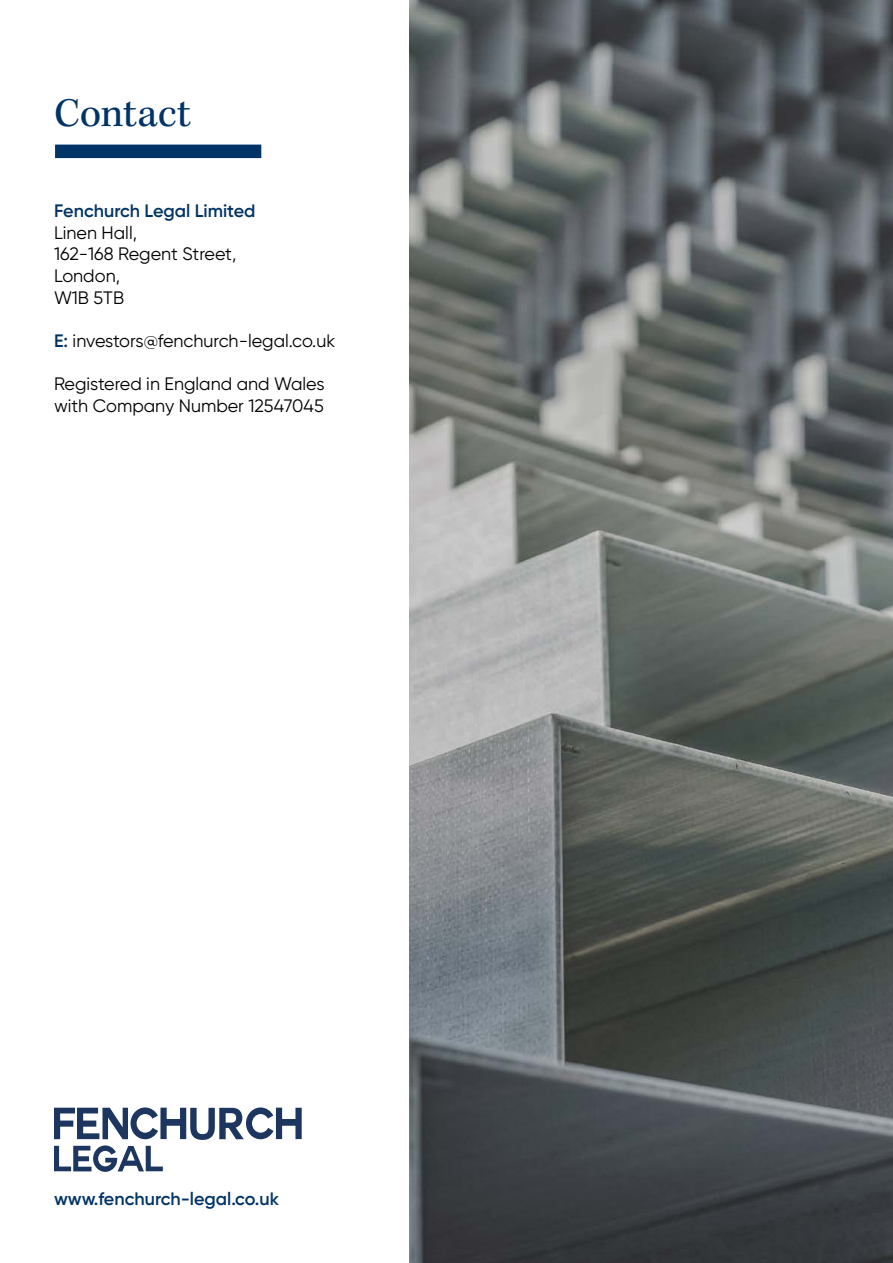
<style>
.page{position:relative;width:893px;height:1263px;background:#fff}
.page>*{position:absolute;margin:0;border:0;box-sizing:border-box;transform-origin:0 0}
.t1{font:42px "Kepler Std";color:#036}
.t2{font:18px/21.6px "Gilroy";color:#000}
.t3{font:600 18px "Gilroy";color:#036}
.s1{font-weight:600;color:#036}
</style>
<div class="page">
<div style="left:55px;top:145px;width:206px;height:13px;background:#036"></div>
<svg style="left:54px;top:1107px;width:248px;height:65px"></svg>
<img style="left:409px;top:0;width:484px;height:1263px">
<h1 class="t1" style="left:54px;top:89px;width:139px">Contact</h1>
<p class="t3" style="left:54px;top:200px;width:203px">Fenchurch Legal Limited</p>
<p class="t2" style="left:54px;top:222px;width:85px">Linen Hall,</p>
<p class="t2" style="left:54px;top:243px;width:184px">162-168 Regent Street,</p>
<p class="t2" style="left:54px;top:265px;width:68px">London,</p>
<p class="t2" style="left:54px;top:286px;width:72px">W1B 5TB</p>
<p class="t2" style="left:54px;top:330px;width:283px"><span class="s1">E:</span> investors@fenchurch-legal.co.uk</p>
<p class="t2" style="left:54px;top:373px;width:272px">Registered in England and Wales with Company Number 12547045</p>
<p class="t3" style="left:54px;top:1187px;width:226px">www.fenchurch-legal.co.uk</p>
</div>
